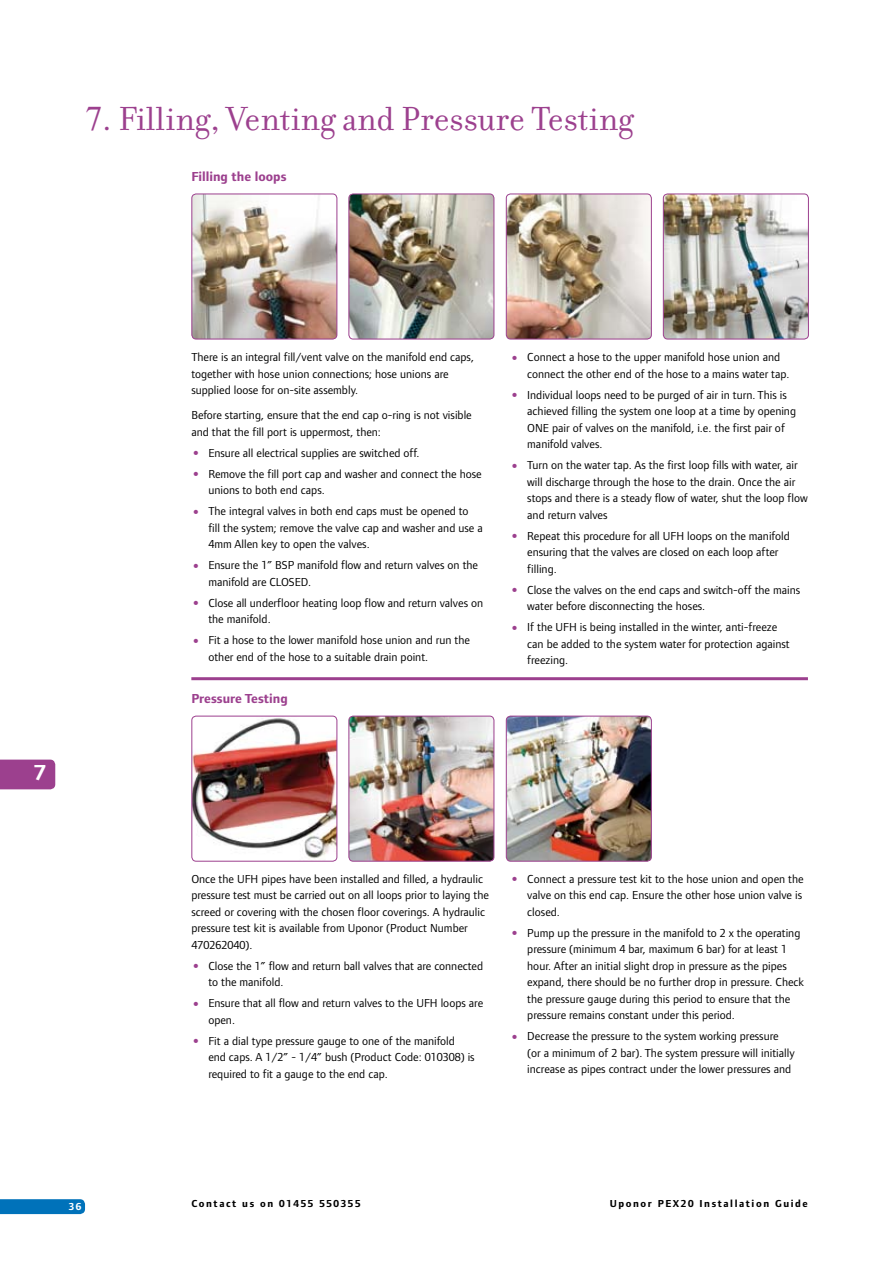
<style>
.page{position:relative;width:893px;height:1263px;background:#fff}
.page>*{position:absolute;margin:0;border:0;box-sizing:border-box;transform-origin:0 0}
.t1{font:36px "Filosofia";color:#9c408e}
.t2{font:700 22.5px "Foundry Form Sans";color:#fff}
.t3{font:700 13.5px "Foundry Form Sans";color:#9c408e}
.t4{font:12px/16.5px "Foundry Form Sans";color:#000}
.t5{font:700 10.5px "Foundry Form Sans";letter-spacing:.15em;color:#000}
.t6{font:700 10.5px "Foundry Form Sans";color:#fff}
.s1{font-family:"Times New Roman";font-size:34.5px}
.s2{font-weight:700;font-size:18px;color:#9c408e}
</style>
<div class="page">
<svg style="left:0;top:1199px;width:85px;height:15px"></svg>
<img style="left:192px;top:194px;width:145px;height:145px;border-radius:4px">
<div style="left:191px;top:193px;width:146px;height:146px;border:1px solid #9c408e;border-radius:4px"></div>
<img style="left:349px;top:194px;width:145px;height:145px;border-radius:4px">
<div style="left:348px;top:193px;width:146px;height:146px;border:1px solid #9c408e;border-radius:4px"></div>
<img style="left:506px;top:194px;width:145px;height:145px;border-radius:4px">
<div style="left:506px;top:193px;width:146px;height:146px;border:1px solid #9c408e;border-radius:4px"></div>
<img style="left:663px;top:194px;width:145px;height:145px;border-radius:4px">
<div style="left:663px;top:193px;width:146px;height:146px;border:1px solid #9c408e;border-radius:4px"></div>
<div style="left:0;top:760px;width:55px;height:29px;background:#9c408e"></div>
<img style="left:192px;top:716px;width:145px;height:145px;border-radius:4px">
<div style="left:191px;top:716px;width:146px;height:146px;border:1px solid #9c408e;border-radius:4px"></div>
<img style="left:349px;top:716px;width:145px;height:145px;border-radius:4px">
<div style="left:348px;top:716px;width:146px;height:146px;border:1px solid #9c408e;border-radius:4px"></div>
<img style="left:506px;top:716px;width:145px;height:145px;border-radius:4px">
<div style="left:506px;top:716px;width:146px;height:146px;border:1px solid #9c408e;border-radius:4px"></div>
<hr style="left:191px;top:677px;width:617px;height:3px;background:#9c408e">
<h1 class="t1" style="left:85px;top:99px;width:550px"><span class="s1">7</span>. Filling, Venting and Pressure Testing</h1>
<p class="t3" style="left:191px;top:168px;width:97px">Filling the loops</p>
<h2 class="t2" style="left:34px;top:760px;width:13px">7</h2>
<p class="t4" style="left:191px;top:349px;width:284px">There is an integral fill/vent valve on the manifold end caps, together with hose union connections; hose unions are supplied loose for on-site assembly.</p>
<p class="t4" style="left:191px;top:407px;width:282px">Before starting, ensure that the end cap o-ring is not visible and that the fill port is uppermost, then:</p>
<p class="t4" style="left:191px;top:445px;width:230px"><span class="s2">•</span> Ensure all electrical supplies are switched off.</p>
<p class="t4" style="left:208px;top:466px;width:275px;text-indent:-17px"><span class="s2">•</span> Remove the fill port cap and washer and connect the hose unions to both end caps.</p>
<p class="t4" style="left:208px;top:503px;width:276px;text-indent:-17px"><span class="s2">•</span> The integral valves in both end caps must be opened to fill the system; remove the valve cap and washer and use a<br>4mm Allen key to open the valves.</p>
<p class="t4" style="left:208px;top:557px;width:271px;text-indent:-17px"><span class="s2">•</span> Ensure the 1” BSP manifold flow and return valves on the manifold are CLOSED.</p>
<p class="t4" style="left:208px;top:595px;width:276px;text-indent:-17px"><span class="s2">•</span> Close all underfloor heating loop flow and return valves on the manifold.</p>
<p class="t4" style="left:208px;top:632px;width:263px;text-indent:-17px"><span class="s2">•</span> Fit a hose to the lower manifold hose union and run the other end of the hose to a suitable drain point.</p>
<p class="t3" style="left:191px;top:691px;width:98px">Pressure Testing</p>
<p class="t4" style="left:527px;top:349px;width:264px;text-indent:-17px"><span class="s2">•</span> Connect a hose to the upper manifold hose union and connect the other end of the hose to a mains water tap.</p>
<p class="t4" style="left:527px;top:386px;width:270px;text-indent:-17px"><span class="s2">•</span> Individual loops need to be purged of air in turn. This is achieved filling the system one loop at a time by opening ONE pair of valves on the manifold, i.e. the first pair of manifold valves.</p>
<p class="t4" style="left:527px;top:457px;width:282px;text-indent:-17px"><span class="s2">•</span> Turn on the water tap. As the first loop fills with water, air will discharge through the hose to the drain. Once the air stops and there is a steady flow of water, shut the loop flow and return valves</p>
<p class="t4" style="left:527px;top:527px;width:264px;text-indent:-17px"><span class="s2">•</span> Repeat this procedure for all UFH loops on the manifold ensuring that the valves are closed on each loop after filling.</p>
<p class="t4" style="left:527px;top:581px;width:274px;text-indent:-17px"><span class="s2">•</span> Close the valves on the end caps and switch-off the mains water before disconnecting the hoses.</p>
<p class="t4" style="left:527px;top:619px;width:264px;text-indent:-17px"><span class="s2">•</span> If the UFH is being installed in the winter, anti-freeze can be added to the system water for protection against freezing.</p>
<p class="t4" style="left:191px;top:870px;width:299px">Once the UFH pipes have been installed and filled, a hydraulic pressure test must be carried out on all loops prior to laying the screed or covering with the chosen floor coverings. A hydraulic pressure test kit is available from Uponor (Product Number 470262040).</p>
<p class="t4" style="left:208px;top:957px;width:276px;text-indent:-17px"><span class="s2">•</span> Close the 1” flow and return ball valves that are connected to the manifold.</p>
<p class="t4" style="left:208px;top:995px;width:276px;text-indent:-17px"><span class="s2">•</span> Ensure that all flow and return valves to the UFH loops are open.</p>
<p class="t4" style="left:208px;top:1032px;width:268px;text-indent:-17px"><span class="s2">•</span> Fit a dial type pressure gauge to one of the manifold end caps. A 1/2” - 1/4” bush (Product Code: 010308) is required to fit a gauge to the end cap.</p>
<p class="t4" style="left:527px;top:870px;width:278px;text-indent:-17px"><span class="s2">•</span> Connect a pressure test kit to the hose union and open the valve on this end cap. Ensure the other hose union valve is closed.</p>
<p class="t4" style="left:527px;top:924px;width:278px;text-indent:-17px"><span class="s2">•</span> Pump up the pressure in the manifold to 2 x the operating pressure (minimum 4 bar, maximum 6 bar) for at least 1 hour. After an initial slight drop in pressure as the pipes expand, there should be no further drop in pressure. Check the pressure gauge during this period to ensure that the pressure remains constant under this period.</p>
<p class="t4" style="left:527px;top:1028px;width:269px;text-indent:-17px"><span class="s2">•</span> Decrease the pressure to the system working pressure (or a minimum of 2 bar). The system pressure will initially increase as pipes contract under the lower pressures and</p>
<p class="t6" style="left:69px;top:1200px;width:14px">36</p>
<p class="t5" style="left:191px;top:1198px;width:171px">Contact us on 01455 550355</p>
<p class="t5" style="left:610px;top:1198px;width:200px">Uponor PEX20 Installation Guide</p>
</div>
